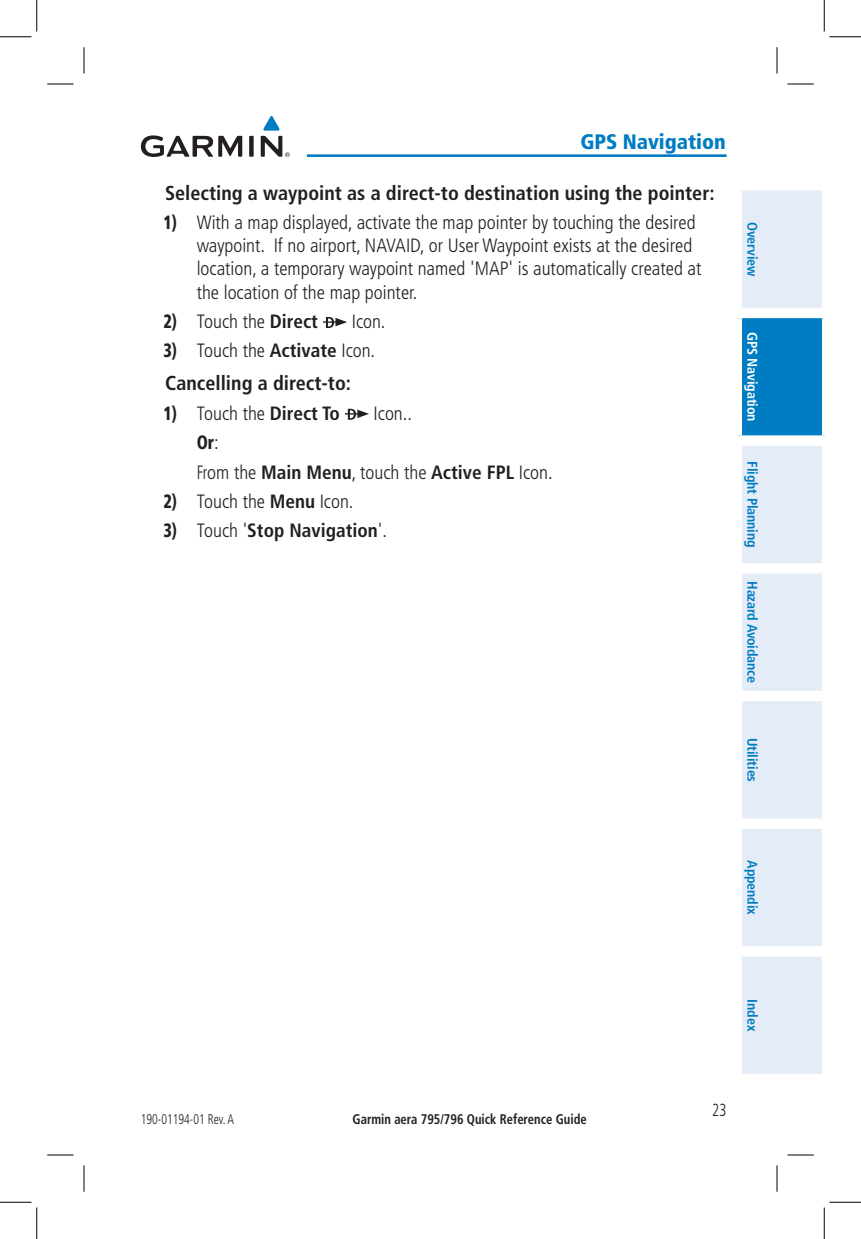
<style>
.page{position:relative;width:861px;height:1239px;background:#fff}
.page>*{position:absolute;margin:0;border:0;box-sizing:border-box;transform-origin:0 0}
.t1{font:900 condensed 21px "Frutiger";color:#007cc2}
.t2{font:700 condensed 20.12px "Frutiger";color:#231f20}
.t3{font:300 condensed 19.25px/23.1px "Frutiger";color:#231f20}
.t4{font:700 condensed 19.25px "Frutiger";color:#231f20}
.t5{font:300 condensed 17.5px "Frutiger";color:#231f20;scale:.85 1}
.t6{font:700 condensed 14px "Frutiger";letter-spacing:-.01em;color:#007cc2}
.t7{font:700 condensed 14px "Frutiger";color:#231f20;scale:.9 1}
.t8{font:300 condensed 14px "Frutiger";color:#231f20;scale:.85 1}
.t9{font:700 condensed 14px "Frutiger";letter-spacing:-.01em;color:#fff}
.s1{font-weight:900}
.s2{font-weight:700}
.s3{font-weight:300}
</style>
<div class="page">
<div style="left:742px;top:190px;width:80px;height:884px;background:#e4ecf7"></div>
<div style="left:737px;top:313px;width:87px;height:128px;background:#007cc2"></div>
<div style="left:732px;top:308px;width:92px;height:10px;background:#fff"></div>
<div style="left:732px;top:318px;width:10px;height:117px;background:#fff"></div>
<hr style="left:822px;top:318px;width:2px;height:117px;background:#fff">
<div style="left:732px;top:435px;width:92px;height:11px;background:#fff"></div>
<div style="left:732px;top:563px;width:92px;height:11px;background:#fff"></div>
<div style="left:732px;top:691px;width:92px;height:10px;background:#fff"></div>
<div style="left:732px;top:818px;width:92px;height:11px;background:#fff"></div>
<div style="left:732px;top:946px;width:92px;height:11px;background:#fff"></div>
<svg style="left:323px;top:317px;width:24px;height:11px"></svg>
<svg style="left:345px;top:409px;width:24px;height:11px"></svg>
<hr style="left:307px;top:154px;width:420px;height:3px;background:#007cc2">
<svg style="left:141px;top:116px;width:149px;height:41px"></svg>
<svg style="left:47px;top:84px;width:27px;height:1px"></svg>
<svg style="left:788px;top:84px;width:26px;height:1px"></svg>
<svg style="left:47px;top:1155px;width:27px;height:1px"></svg>
<svg style="left:788px;top:1155px;width:26px;height:1px"></svg>
<svg style="left:84px;top:47px;width:1px;height:27px"></svg>
<svg style="left:84px;top:1166px;width:1px;height:26px"></svg>
<svg style="left:777px;top:47px;width:1px;height:27px"></svg>
<svg style="left:777px;top:1166px;width:1px;height:26px"></svg>
<hr style="left:0;top:36px;width:32px;height:1px;background:#000">
<hr style="left:830px;top:36px;width:31px;height:1px;background:#000">
<hr style="left:0;top:1202px;width:32px;height:1px;background:#000">
<hr style="left:830px;top:1202px;width:31px;height:1px;background:#000">
<hr style="left:36px;top:0;width:1px;height:32px;background:#000">
<hr style="left:36px;top:1208px;width:1px;height:31px;background:#000">
<hr style="left:824px;top:0;width:1px;height:32px;background:#000">
<hr style="left:824px;top:1208px;width:1px;height:31px;background:#000">
<p class="t1" style="left:580px;top:130px;width:147px">GPS Navigation</p>
<p class="t2" style="left:165px;top:181px;width:551px">Selecting a waypoint as a direct-to destination using the pointer:</p>
<p class="t3" style="left:197px;top:211px;width:506px;text-indent:-33px"><span class="s1">1)</span> With a map displayed, activate the map pointer by touching the desired waypoint. If no airport, NAVAID, or User Waypoint exists at the desired location, a temporary waypoint named 'MAP' is automatically created at the location of the map pointer.</p>
<p class="t3" style="left:163px;top:310px;width:156px"><span class="s1">2)</span> Touch the <span class="s2">Direct</span></p>
<p class="t3" style="left:352px;top:310px;width:35px">Icon.</p>
<p class="t3" style="left:163px;top:339px;width:213px"><span class="s1">3)</span> Touch the <span class="s2">Activate</span> Icon.</p>
<p class="t2" style="left:165px;top:371px;width:187px">Cancelling a direct-to:</p>
<p class="t3" style="left:163px;top:402px;width:178px"><span class="s1">1)</span> Touch the <span class="s2">Direct To</span></p>
<p class="t3" style="left:374px;top:402px;width:40px">Icon..</p>
<p class="t3" style="left:197px;top:428px;width:358px;line-height:29.4px"><span class="s1">Or</span>:<br>From the <span class="s2">Main Menu</span>, touch the <span class="s2">Active FPL</span> Icon.</p>
<p class="t3" style="left:163px;top:490px;width:192px"><span class="s1">2)</span> Touch the <span class="s2">Menu</span> Icon.</p>
<p class="t4" style="left:163px;top:519px;width:225px"><span class="s1">3)</span> <span class="s3">Touch '</span>Stop Navigation<span class="s3">'.</span></p>
<p class="t6" style="left:761px;top:222px;width:56px;rotate:90deg">Overview</p>
<p class="t9" style="left:761px;top:332px;width:91px;rotate:90deg">GPS Navigation</p>
<p class="t6" style="left:761px;top:461px;width:88px;rotate:90deg">Flight Planning</p>
<p class="t6" style="left:761px;top:581px;width:104px;rotate:90deg">Hazard Avoidance</p>
<p class="t6" style="left:761px;top:738px;width:46px;rotate:90deg">Utilities</p>
<p class="t6" style="left:761px;top:860px;width:56px;rotate:90deg">Appendix</p>
<p class="t8" style="left:141px;top:1111px;width:111px">190-01194-01 Rev. A</p>
<p class="t7" style="left:353px;top:1111px;width:262px">Garmin aera 795/796 Quick Reference Guide</p>
<p class="t6" style="left:761px;top:999px;width:33px;rotate:90deg">Index</p>
<p class="t5" style="left:712px;top:1100px;width:18px">23</p>
</div>
